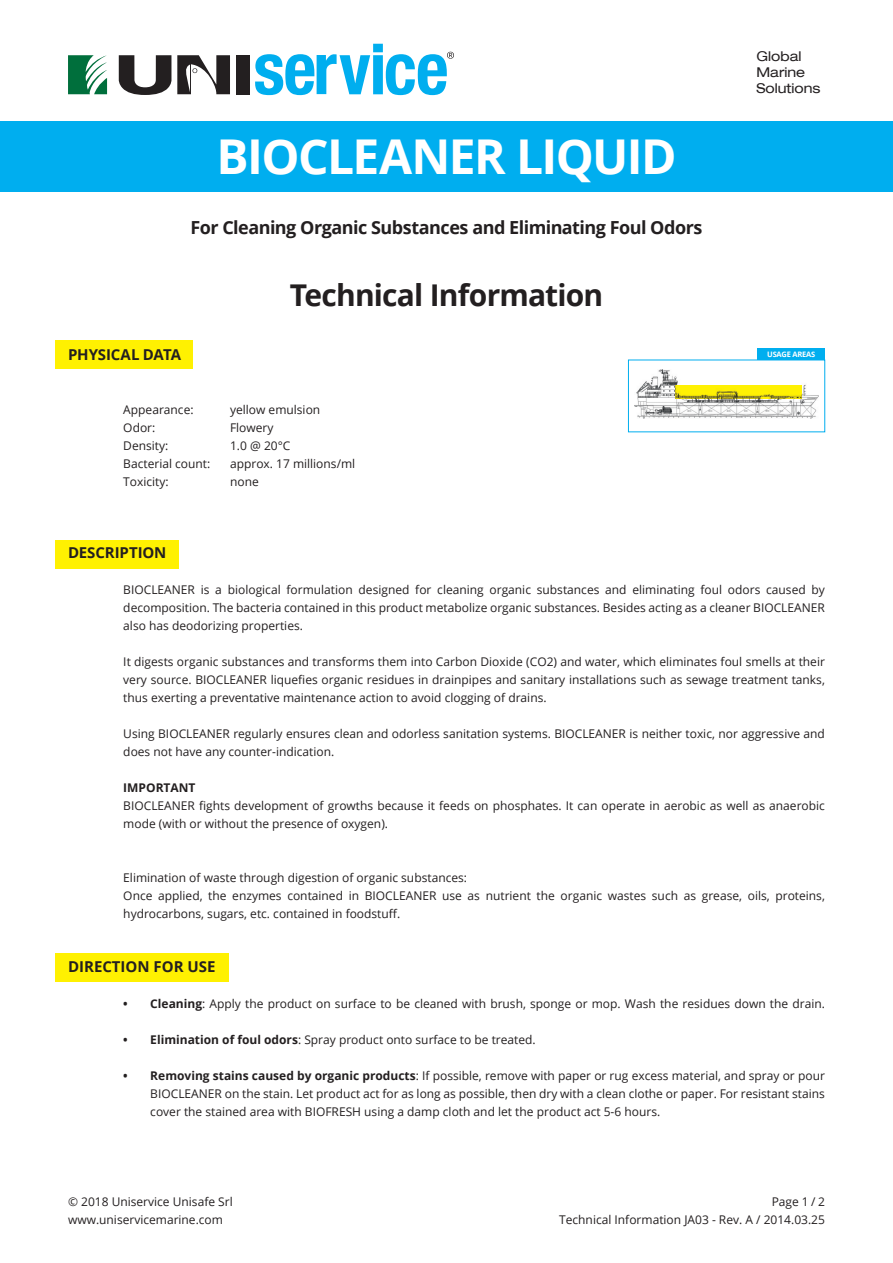
<style>
.page{position:relative;width:893px;height:1263px;background:#fff}
.page>*{position:absolute;margin:0;border:0;box-sizing:border-box;transform-origin:0 0}
.t1{font:700 48px "Open Sans";letter-spacing:-.035em;color:#fff}
.t2{font:700 30px "Open Sans";letter-spacing:-.03em;color:#231f20}
.t3{font:700 18px "Open Sans";letter-spacing:-.03em;color:#231f20}
.t4{font:700 15px "Open Sans";color:#231f20}
.t5{font:expanded 13.5px/16.2px "Helvetica Neue LT Com";color:#231f20}
.t6{font:12px/18px "Open Sans";color:#231f20;text-align:justify}
.t7{font:700 12px "Open Sans";color:#231f20}
.t8{font:700 7.5px "Open Sans";letter-spacing:-.03em;color:#fff}
.s1{font-weight:700}
</style>
<div class="page">
<div style="left:55px;top:340px;width:137px;height:29px;background:#fff101"></div>
<div style="left:55px;top:540px;width:124px;height:29px;background:#fff101"></div>
<div style="left:55px;top:953px;width:174px;height:28px;background:#fff101"></div>
<img style="left:634px;top:369px;width:185px;height:50px">
<img style="left:676px;top:386px;width:126px;height:12px">
<div style="left:757px;top:349px;width:68px;height:11px;background:#00aeef"></div>
<div style="left:0;top:121px;width:893px;height:70px;background:#00aeef"></div>
<svg style="left:255px;top:44px;width:199px;height:51px"></svg>
<div style="left:236px;top:55px;width:14px;height:39px;background:#231f20"></div>
<svg style="left:119px;top:55px;width:111px;height:40px"></svg>
<svg style="left:68px;top:55px;width:39px;height:39px"></svg>
<h1 class="t1" style="left:216px;top:123px;width:462px">BIOCLEANER LIQUID</h1>
<h3 class="t3" style="left:190px;top:215px;width:514px">For Cleaning Organic Substances and Eliminating Foul Odors</h3>
<p class="t4" style="left:68px;top:344px;width:115px">PHYSICAL DATA</p>
<h2 class="t2" style="left:290px;top:274px;width:315px">Technical Information</h2>
<p class="t6" style="left:123px;top:400px;width:72px">Appearance:</p>
<p class="t6" style="left:230px;top:400px;width:92px">yellow emulsion</p>
<p class="t6" style="left:123px;top:418px;width:34px">Odor:</p>
<p class="t6" style="left:230px;top:418px;width:45px">Flowery</p>
<p class="t6" style="left:123px;top:436px;width:47px">Density:</p>
<p class="t6" style="left:230px;top:436px;width:62px">1.0 @ 20°C</p>
<p class="t6" style="left:123px;top:454px;width:89px">Bacterial count:</p>
<p class="t6" style="left:230px;top:454px;width:127px">approx. 17 millions/ml</p>
<p class="t6" style="left:123px;top:472px;width:47px">Toxicity:</p>
<p class="t6" style="left:230px;top:472px;width:30px">none</p>
<p class="t5" style="left:756px;top:48px;width:65px">Global<br>Marine<br>Solutions</p>
<p class="t8" style="left:767px;top:349px;width:49px">USAGE AREAS</p>
<p class="t4" style="left:68px;top:542px;width:100px">DESCRIPTION</p>
<p class="t6" style="left:123px;top:580px;width:703px">BIOCLEANER is a biological formulation designed for cleaning organic substances and eliminating foul odors caused by decomposition. The bacteria contained in this product metabolize organic substances. Besides acting as a cleaner BIOCLEANER also has deodorizing properties.</p>
<p class="t6" style="left:123px;top:652px;width:703px">It digests organic substances and transforms them into Carbon Dioxide (CO2) and water, which eliminates foul smells at their very source. BIOCLEANER liquefies organic residues in drainpipes and sanitary installations such as sewage treatment tanks, thus exerting a preventative maintenance action to avoid clogging of drains.</p>
<p class="t6" style="left:123px;top:724px;width:703px">Using BIOCLEANER regularly ensures clean and odorless sanitation systems. BIOCLEANER is neither toxic, nor aggressive and does not have any counter-indication.</p>
<p class="t7" style="left:123px;top:779px;width:74px">IMPORTANT</p>
<p class="t6" style="left:123px;top:796px;width:703px">BIOCLEANER fights development of growths because it feeds on phosphates. It can operate in aerobic as well as anaerobic mode (with or without the presence of oxygen).</p>
<p class="t6" style="left:123px;top:868px;width:703px;text-align:left">Elimination of waste through digestion of organic substances:<br>Once applied, the enzymes contained in BIOCLEANER use as nutrient the organic wastes such as grease, oils, proteins, hydrocarbons, sugars, etc. contained in foodstuff.</p>
<p class="t4" style="left:68px;top:956px;width:149px">DIRECTION FOR USE</p>
<p class="t6" style="left:123px;top:994px;width:703px"><span class="s1">• Cleaning</span>: Apply the product on surface to be cleaned with brush, sponge or mop. Wash the residues down the drain.</p>
<p class="t6" style="left:123px;top:1030px;width:414px"><span class="s1">• Elimination of foul odors</span>: Spray product onto surface to be treated.</p>
<p class="t6" style="left:150px;top:1066px;width:676px;text-indent:-27px"><span class="s1">• Removing stains caused by organic products</span>: If possible, remove with paper or rug excess material, and spray or pour BIOCLEANER on the stain. Let product act for as long as possible, then dry with a clean clothe or paper. For resistant stains cover the stained area with BIOFRESH using a damp cloth and let the product act 5-6 hours.</p>
<p class="t6" style="left:68px;top:1192px;width:166px">© 2018 Uniservice Unisafe Srl</p>
<p class="t6" style="left:772px;top:1192px;width:55px">Page 1 / 2</p>
<p class="t6" style="left:68px;top:1210px;width:156px">www.uniservicemarine.com</p>
<p class="t6" style="left:559px;top:1210px;width:267px">Technical Information JA03 - Rev. A / 2014.03.25</p>
</div>
